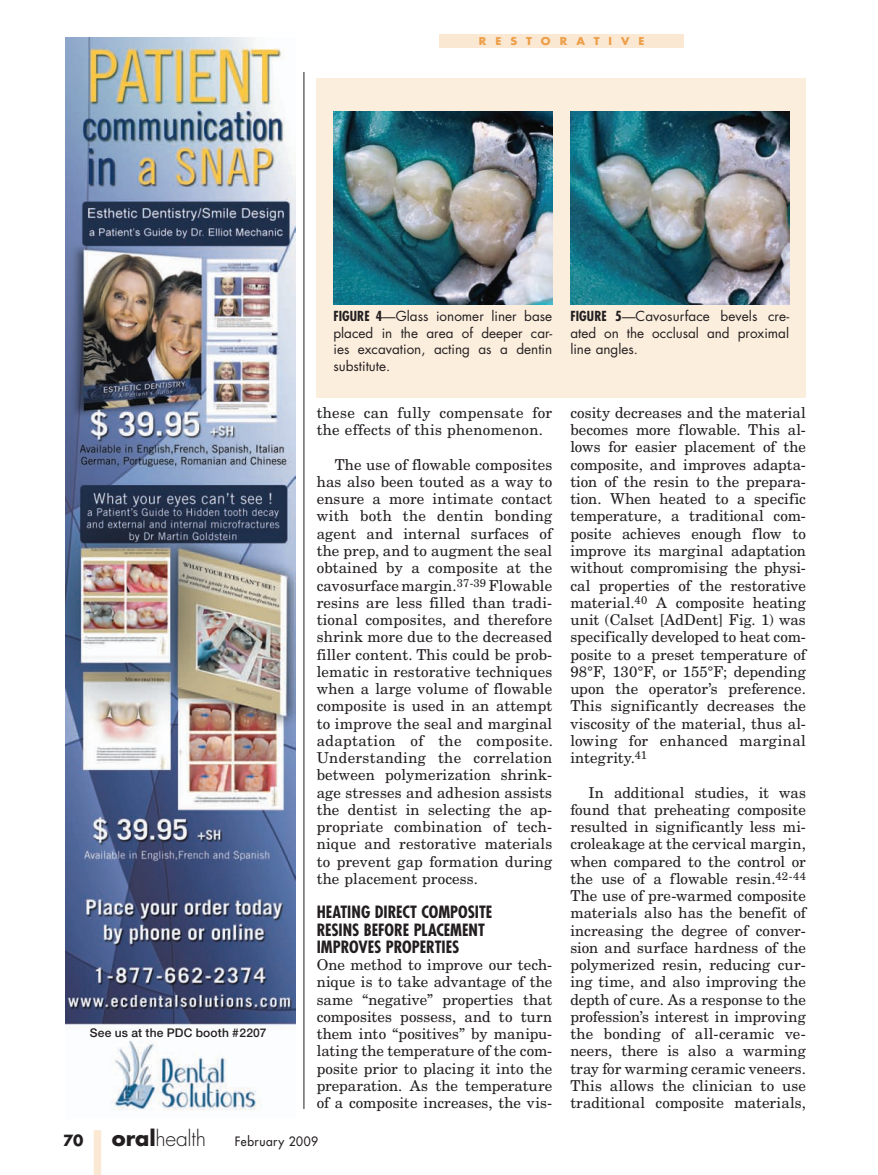
<style>
.page{position:relative;width:878px;height:1175px;background:#fff}
.page>*{position:absolute;margin:0;border:0;box-sizing:border-box;transform-origin:0 0}
.t1{font:700 90px "Futura";color:#fbe8d3;scale:.54 1}
.t2{font:300 21px "Futura";letter-spacing:-.01em;color:#231f20}
.t3{font:700 condensed 16.5px/17.2px "Futura";letter-spacing:-.005em;color:#231f20}
.t4{font:15px/17.2px "New Century Schlbk";letter-spacing:.01em;color:#231f20;text-align:justify}
.t5{font:700 15px "Futura";color:#231f20}
.t6{font:13.5px/16.5px "Futura";color:#231f20;text-align:justify}
.t7{font:700 condensed 13.5px "Futura";color:#231f20}
.t8{font:12.6px "Futura";letter-spacing:.045em;color:#231f20;scale:.95 1}
.t9{font:500 12px "Helvetica Neue";letter-spacing:.015em;color:#231f20}
.t10{font:700 10.5px "Futura";letter-spacing:.815em;color:#ec9e48;scale:1.05 1}
.s1{font-weight:700;font-stretch:condensed}
.s2{font-weight:700}
</style>
<div class="page">
<div style="left:317px;top:78px;width:489px;height:320px;background:#fceedd"></div>
<img style="left:65px;top:38px;width:230px;height:1073px">
<div style="left:439px;top:34px;width:245px;height:13px;background:#fbe8d3"></div>
<img style="left:333px;top:112px;width:219px;height:192px">
<img style="left:570px;top:112px;width:219px;height:192px">
<hr style="left:303px;top:72px;width:1px;height:1036px;background:#231f20">
<p class="t10" style="left:479px;top:33px;width:159px">restorative</p>
<p class="t9" style="left:90px;top:1025px;width:178px">See us at the PDC booth #2207</p>
<p class="t6" style="left:570px;top:308px;width:220px;text-indent:45px"><span class="s1">5</span>—Cavosurface bevels cre&shy;ated on the occlusal and proximal line angles.</p>
<p class="t6" style="left:333px;top:308px;width:220px;text-indent:42px"><span class="s1">4</span>—Glass ionomer liner base placed in the area of deeper car&shy;ies excavation, acting as a dentin substitute.</p>
<p class="t7" style="left:570px;top:307px;width:13px">FIGURE</p>
<p class="t7" style="left:333px;top:307px;width:13px">FIGURE</p>
<p class="t4" style="left:316px;top:404px;width:237px">these can fully compensate for the effects of this phenomenon.</p>
<p class="t4" style="left:316px;top:456px;width:238px;text-indent:18px">The use of flowable composites has also been touted as a way to ensure a more intimate contact with both the dentin bonding agent and internal surfaces of the prep, and to augment the seal obtained by a composite at the cavosurface margin.<sup>37-39</sup> Flowable resins are less filled than tradi&shy;tional composites, and therefore shrink more due to the decreased filler content. This could be prob&shy;lematic in restorative techniques when a large volume of flowable composite is used in an attempt to improve the seal and marginal adaptation of the composite.<br>Under-stand-ing the correlation between polymerization shrink&shy;age stresses and adhesion assists the dentist in selecting the ap&shy;propriate combination of tech&shy;nique and restorative materials to prevent gap formation during the placement process.</p>
<p class="t3" style="left:316px;top:903px;width:177px">HEATING DIRECT COMPOSITE<br>RESINS BEFORE PLACEMENT<br>IMPROVES PROPERTIES</p>
<p class="t4" style="left:316px;top:956px;width:237px">One method to improve our tech&shy;nique is to take advantage of the same “negative” properties that composites possess, and to turn them into “positives” by manipu&shy;lating the temperature of the com&shy;posite prior to placing it into the preparation. As the temperature of a composite increases, the vis-</p>
<p class="t4" style="left:570px;top:404px;width:237px">cosity decreases and the material becomes more flowable. This al&shy;lows for easier placement of the composite, and improves adapta&shy;tion of the resin to the prepara&shy;tion. When heated to a specific temperature, a traditional com&shy;posite achieves enough flow to improve its marginal adaptation without compromising the physi&shy;cal properties of the restorative material.<sup>40</sup> A composite heating unit (Calset [AdDent] Fig. 1) was specifically developed to heat com&shy;posite to a preset temperature of 98°F, 130°F, or 155°F; depending upon the operator’s preference.<br>This significantly decreases the viscosity of the material, thus al&shy;lowing for enhanced marginal integrity.<sup>41</sup></p>
<p class="t4" style="left:570px;top:783px;width:237px;text-indent:18px">In additional studies, it was found that preheating composite resulted in significantly less mi&shy;croleakage at the cervical margin, when compared to the control or the use of a flowable resin.<sup>42-44<br></sup>The use of pre-warmed composite materials also has the benefit of increasing the degree of conver&shy;sion and surface hardness of the polymerized resin, reducing cur&shy;ing time, and also improving the depth of cure. As a response to the profession’s interest in improving the bonding of all-ceramic ve&shy;neers, there is also a warming tray for warming ceramic veneers.<br>This allows the clinician to use traditional composite materials,</p>
<p class="t5" style="left:63px;top:1130px;width:22px">70</p>
<h1 class="t1" style="left:84px;top:1108px;width:54px">|</h1>
<h2 class="t2" style="left:112px;top:1125px;width:96px"><span class="s2">oral</span>health</h2>
<p class="t8" style="left:235px;top:1133px;width:89px">February 2009</p>
</div>
